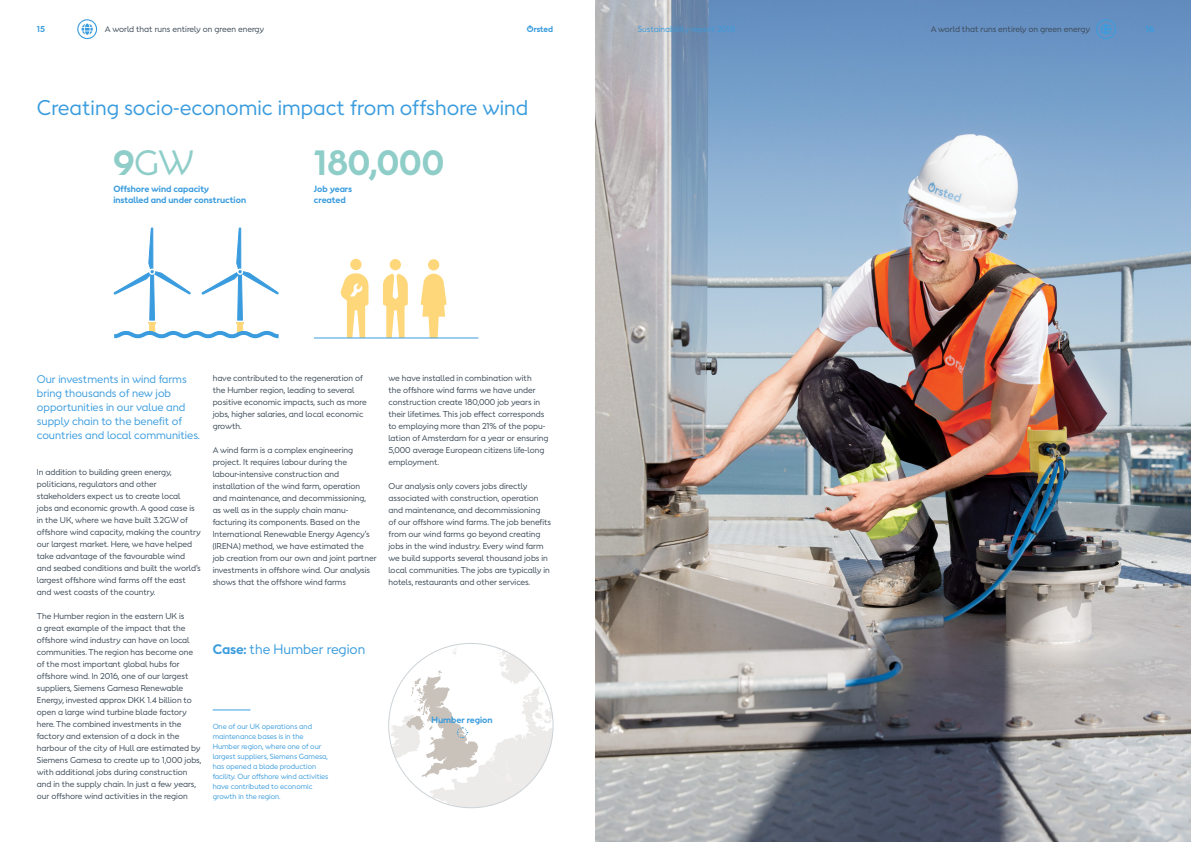
<style>
.page{position:relative;width:1191px;height:842px;background:#fff}
.page>*{position:absolute;margin:0;border:0;box-sizing:border-box;transform-origin:0 0}
._8_12_bread{font:700 33px "Orsted Sans";color:#8ecdc8}
._8_12_bread-2{font:33px "Orsted Sans";color:#8ecdc8}
._37_40_bold_rubrik{font:20px "Orsted Sans";color:#3a9cde}
._8_12_bread-3{font:13px "Orsted Sans";color:#3a9cde}
._8_12_bread-4{font:10.5px/14px "Orsted Sans";color:#3a9cde}
._8_12_bread-5{font:700 8.5px "Orsted Sans";color:#3a9cde}
._8_12_bread-6{font:8px/12px "Orsted Sans";color:#3b4956}
._37_40_bold_rubrik-2{font:8px "Orsted Sans";color:#3b4956}
._10_5_14_regular{font:8px "Orsted Sans";letter-spacing:.005em;color:#3a9cde}
._13_16_bold{font:700 8px "Orsted Sans";letter-spacing:-.005em;color:#3a9cde}
._8_12_bread-7{font:7px/10px "Orsted Sans";color:#3a9cde}
.s1{font-weight:700}
</style>
<div class="page">
<img style="left:595px;top:0;width:596px;height:842px">
<div style="left:350px;top:259px;width:11px;height:11px;background:#fdd779;border-radius:50%"></div>
<svg style="left:341px;top:273px;width:27px;height:65px"></svg>
<svg style="left:383px;top:274px;width:25px;height:64px"></svg>
<div style="left:390px;top:259px;width:11px;height:11px;background:#fdd779;border-radius:50%"></div>
<svg style="left:420px;top:259px;width:27px;height:79px"></svg>
<svg style="left:389px;top:643px;width:164px;height:165px"></svg>
<hr style="left:213px;top:709px;width:37px;height:1px;background:#3a9cde">
<hr style="left:314px;top:338px;width:164px;height:1px;background:#3a9cde">
<svg style="left:113px;top:227px;width:166px;height:112px"></svg>
<svg style="left:77px;top:19px;width:20px;height:20px"></svg>
<svg style="left:1096px;top:19px;width:20px;height:20px"></svg>
<p class="_13_16_bold" style="left:37px;top:24px;width:10px">15</p>
<p class="_13_16_bold" style="left:527px;top:24px;width:28px">Ørsted</p>
<p class="_10_5_14_regular" style="left:638px;top:24px;width:99px">Sustainability report 2018</p>
<p class="_13_16_bold" style="left:1146px;top:24px;width:10px">16</p>
<p class="_37_40_bold_rubrik-2" style="left:105px;top:24px;width:161px">A world that runs entirely on green energy</p>
<p class="_37_40_bold_rubrik-2" style="left:930px;top:24px;width:161px">A world that runs entirely on green energy</p>
<p class="_37_40_bold_rubrik" style="left:37px;top:95px;width:493px">Creating socio-economic impact from offshore wind</p>
<p class="_8_12_bread-2" style="left:113px;top:141px;width:82px"><span class="s1">9</span>GW</p>
<p class="_8_12_bread-5" style="left:113px;top:183px;width:97px">Offshore wind capacity</p>
<p class="_8_12_bread-5" style="left:113px;top:194px;width:134px">installed and under construction</p>
<p class="_8_12_bread" style="left:314px;top:141px;width:132px">180,000</p>
<p class="_8_12_bread-5" style="left:314px;top:183px;width:40px">Job years</p>
<p class="_8_12_bread-5" style="left:314px;top:194px;width:33px">created</p>
<p class="_8_12_bread-4" style="left:37px;top:372px;width:165px">Our investments in wind farms bring thousands of new job opportunities in our value and supply chain to the benefit of countries and local communities.</p>
<p class="_8_12_bread-6" style="left:37px;top:466px;width:165px">In addition to building green energy, politicians, regulators and other stakeholders expect us to create local<br>jobs and economic growth. A good case is in the UK, where we have built 3.2GW of offshore wind capacity, making the country our largest market. Here, we have helped take advantage of the favourable wind and seabed conditions and built the world’s largest offshore wind farms off the east and west coasts of the country.</p>
<p class="_8_12_bread-6" style="left:37px;top:610px;width:166px">The Humber region in the eastern UK is<br>a great example of the impact that the offshore wind industry can have on local communities. The region has become one of the most important global hubs for offshore wind. In 2016, one of our largest suppliers, Siemens Gamesa Renewable Energy, invested approx DKK 1.4 billion to open a large wind turbine blade factory here. The combined investments in the factory and extension of a dock in the harbour of the city of Hull are estimated by Siemens Gamesa to create up to 1,000 jobs, with additional jobs during construction and in the supply chain. In just a few years, our offshore wind activities in the region</p>
<p class="_8_12_bread-6" style="left:213px;top:372px;width:156px">have contributed to the regeneration of the Humber region, leading to several positive economic impacts, such as more jobs, higher salaries, and local economic growth.</p>
<p class="_8_12_bread-6" style="left:213px;top:444px;width:165px">A wind farm is a complex engineering project. It requires labour during the labour-intensive construction and installation of the wind farm, operation and maintenance, and decommissioning, as well as in the supply chain manu&shy;facturing its components. Based on the International Renewable Energy Agency’s (IRENA) method, we have estimated the job creation from our own and joint partner investments in offshore wind. Our analysis shows that the offshore wind farms</p>
<p class="_8_12_bread-3" style="left:213px;top:640px;width:154px"><span class="s1">Case:</span> the Humber region</p>
<p class="_8_12_bread-7" style="left:213px;top:721px;width:101px">One of our UK operations and maintenance bases is in the</p>
<p class="_8_12_bread-7" style="left:213px;top:741px;width:117px">Humber region, where one of our largest suppliers, Siemens Gamesa, has opened a blade production facility. Our offshore wind activities have contributed to economic growth in the region.</p>
<p class="_8_12_bread-6" style="left:388px;top:372px;width:162px">we have installed in combination with<br>the offshore wind farms we have under construction create 180,000 job years in their lifetimes. This job effect corresponds to employing more than 21% of the popu&shy;lation of Amsterdam for a year or ensuring 5,000 average European citizens life-long employment.</p>
<p class="_8_12_bread-6" style="left:388px;top:480px;width:153px">Our analysis only covers jobs directly associated with construction, operation and maintenance, and decommissioning</p>
<p class="_8_12_bread-6" style="left:388px;top:516px;width:164px">of our offshore wind farms. The job benefits from our wind farms go beyond creating jobs in the wind industry. Every wind farm we build supports several thousand jobs in local communities. The jobs are typically in hotels, restaurants and other services.</p>
<p class="_8_12_bread-5" style="left:431px;top:714px;width:63px">Humber region</p>
</div>
